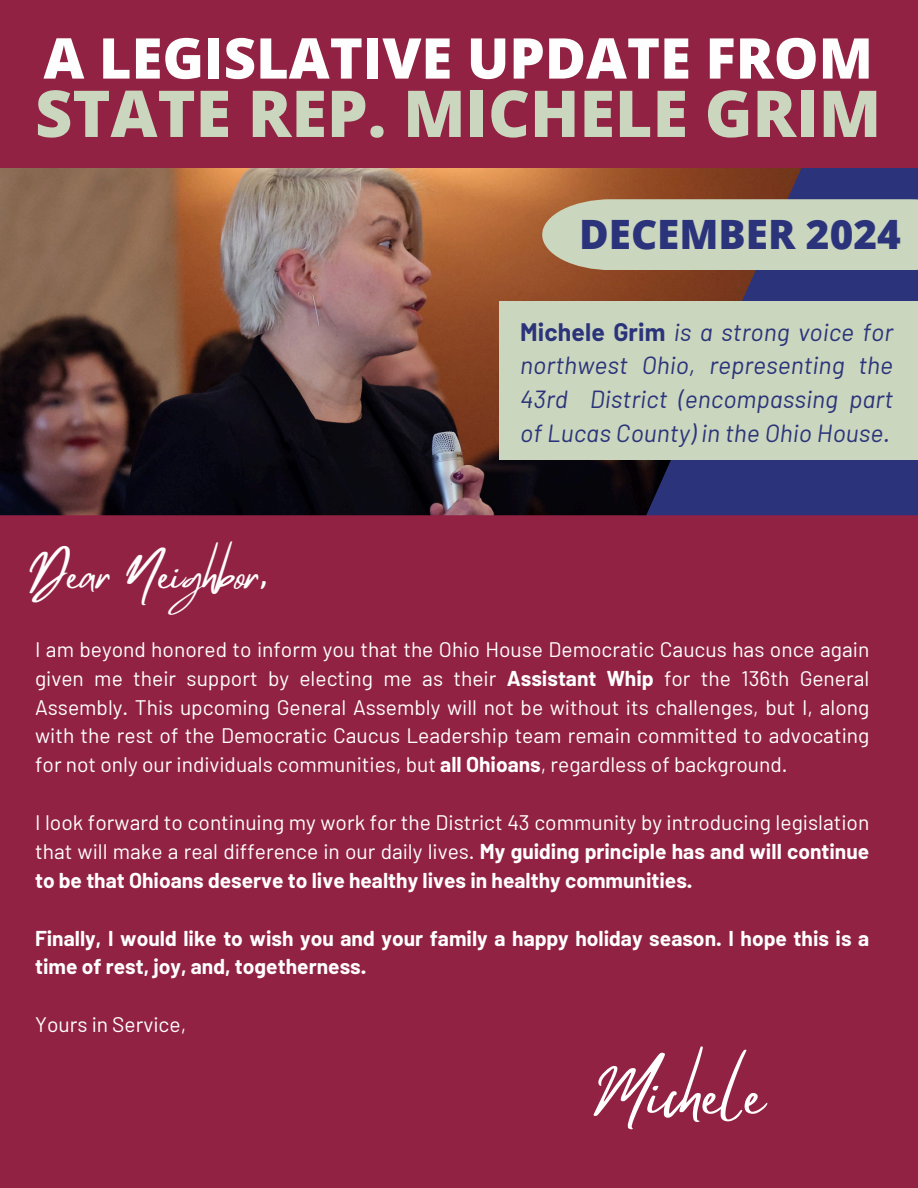
<style>
.page{position:relative;width:918px;height:1188px;background:#fff}
.page>*{position:absolute;margin:0;border:0;box-sizing:border-box;transform-origin:0 0}
.t1{font:800 64.65px "Open Sans";color:#cad6bd}
.t2{font:63.45px "Mistrully";letter-spacing:.005em;color:#fff}
.t3{font:800 56.25px "Open Sans";color:#fefefe}
.t4{font:43.5px "Mistrully";color:#fefefe}
.t5{font:800 40.5px "Open Sans";color:#2b347b}
.t6{font:italic 24.75px/33.8px "Barlow";letter-spacing:.005em;color:#2b347b;text-align:justify}
.t7{font:21px/28.8px "Barlow";color:#fff;text-align:justify}
.t8{font:700 21px/28.8px "Barlow";color:#fff}
.s1{font-weight:700;font-style:normal}
.s2{font-weight:700}
</style>
<div class="page">
<div style="left:0;top:479px;width:918px;height:709px;background:#922243"></div>
<div style="left:805px;top:168px;width:113px;height:347px;background:#2b347b"></div>
<img style="left:0;top:168px;width:805px;height:347px">
<div style="left:0;top:0;width:918px;height:168px;background:#922243"></div>
<div style="left:499px;top:302px;width:419px;height:158px;background:#cad6bd"></div>
<div style="left:542px;top:199px;width:376px;height:71px;background:#cad6bd"></div>
<h1 class="t3" style="left:43px;top:19px;width:831px">A LEGISLATIVE UPDATE FROM</h1>
<h4 class="t1" style="left:35px;top:68px;width:848px">STATE REP. MICHELE GRIM</h4>
<p class="t5" style="left:579px;top:206px;width:323px">DECEMBER 2024</p>
<h5 class="t4" style="left:29px;top:541px;width:240px">Dear Neighbor,</h5>
<h6 class="t6" style="left:520px;top:314px;width:374px"><span class="s1">Michele Grim</span> is a strong voice for northwest Ohio, representing the 43rd District (encompassing part of Lucas County) in the Ohio House.</h6>
<p class="t7" style="left:35px;top:634px;width:836px">I am beyond honored to inform you that the Ohio House Democratic Caucus has once again given me their support by electing me as their <span class="s2">Assistant Whip</span> for the 136th General Assembly. This upcoming General Assembly will not be without its challenges, but I, along with the rest of the Democratic Caucus Leadership team remain committed to advocating for not only our individuals communities, but <span class="s2">all Ohioans</span>, regardless of background.</p>
<p class="t7" style="left:35px;top:807px;width:836px">I look forward to continuing my work for the District 43 community by introducing legislation that will make a real difference in our daily lives. <span class="s2">My guiding principle has and will continue to be that Ohioans deserve to live healthy lives in healthy communities.</span></p>
<p class="t8" style="left:35px;top:923px;width:836px">Finally, I would like to wish you and your family a happy holiday season. I hope this is a time of rest, joy, and, togetherness.</p>
<h2 class="t7" style="left:35px;top:1009px;width:153px">Yours in Service,</h2>
<p class="t2" style="left:596px;top:1043px;width:170px">Michele</p>
</div>
